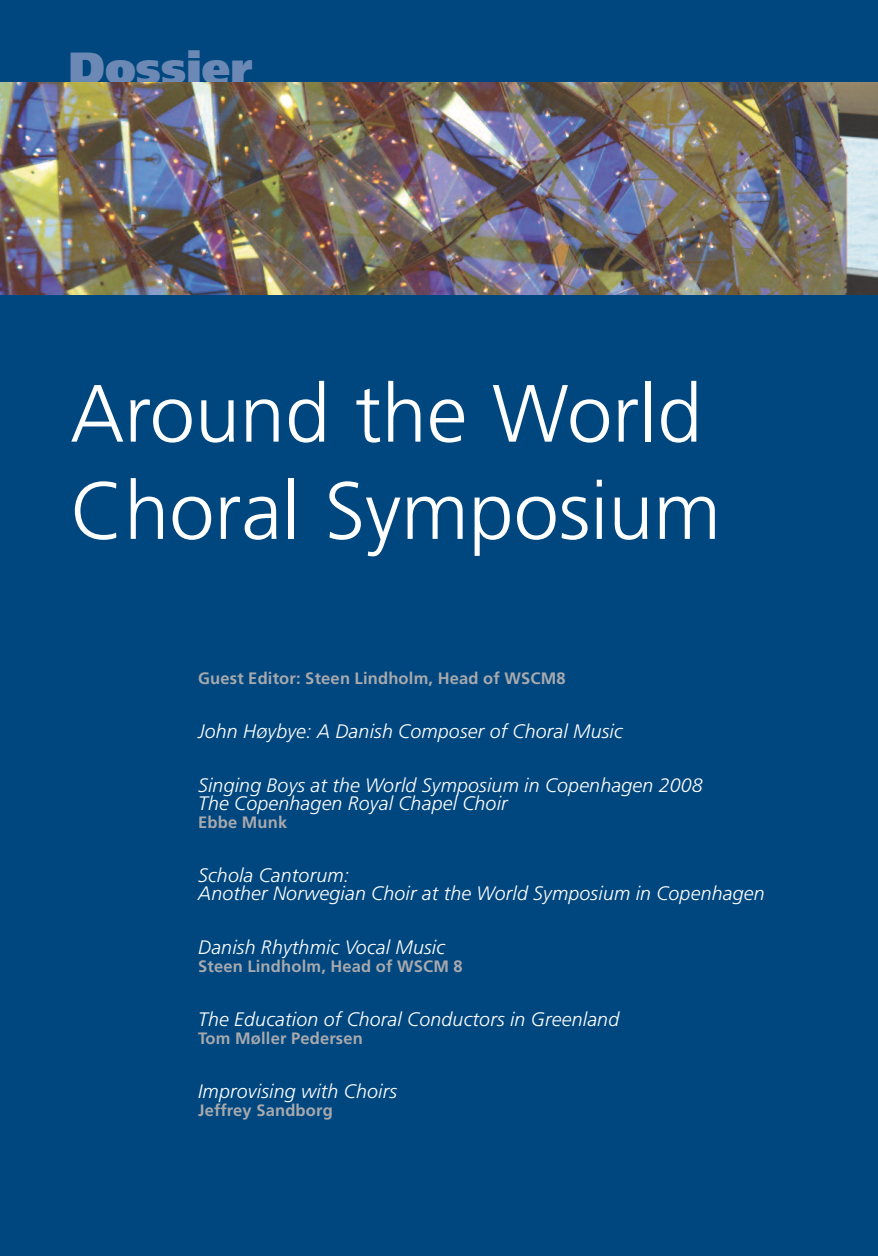
<style>
.page{position:relative;width:878px;height:1256px;background:#00477f}
.page>*{position:absolute;margin:0;border:0;box-sizing:border-box;transform-origin:0 0}
.t1{font:300 81px/97.2px "Frutiger";color:#fff}
.t2{font:900 45px "Frutiger";color:#6b89b4}
.t3{font:italic 300 19.5px/18px "Frutiger";letter-spacing:.01em;color:#fff}
.t4{font:700 16.5px "Frutiger";letter-spacing:.01em;color:#a8a9ad}
</style>
<div class="page">
<img style="left:0;top:82px;width:878px;height:213px">
<h2 class="t2" style="left:68px;top:50px;width:186px">Dossier</h2>
<h1 class="t1" style="left:70px;top:371px;width:652px">Around the World<br>Choral Symposium</h1>
<p class="t4" style="left:198px;top:672px;width:369px">Guest Editor: Steen Lindholm, Head of WSCM8</p>
<p class="t3" style="left:198px;top:724px;width:426px">John Høybye: A Danish Composer of Choral Music</p>
<p class="t3" style="left:198px;top:778px;width:506px">Singing Boys at the World Symposium in Copenhagen 2008<br>The Copenhagen Royal Chapel Choir</p>
<p class="t4" style="left:198px;top:816px;width:91px">Ebbe Munk</p>
<p class="t3" style="left:198px;top:868px;width:568px">Schola Cantorum:<br>Another Norwegian Choir at the World Symposium in Copenhagen</p>
<p class="t3" style="left:198px;top:940px;width:248px">Danish Rhythmic Vocal Music</p>
<p class="t4" style="left:198px;top:960px;width:266px">Steen Lindholm, Head of WSCM 8</p>
<p class="t3" style="left:198px;top:1012px;width:422px">The Education of Choral Conductors in Greenland</p>
<p class="t4" style="left:198px;top:1032px;width:166px">Tom Møller Pedersen</p>
<p class="t3" style="left:198px;top:1084px;width:200px">Improvising with Choirs</p>
<p class="t4" style="left:198px;top:1104px;width:136px">Jeffrey Sandborg</p>
</div>
